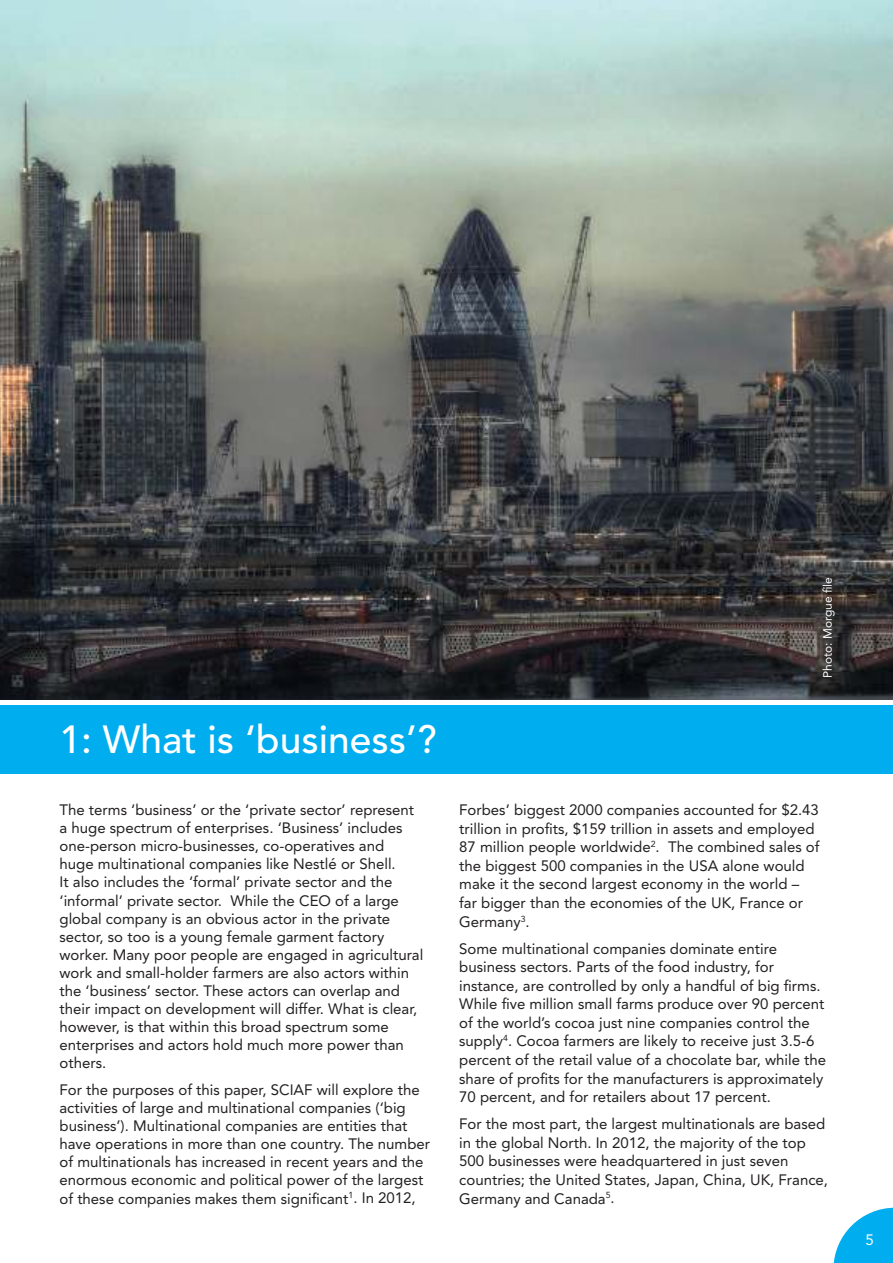
<style>
.page{position:relative;width:893px;height:1263px;background:#fff}
.page>*{position:absolute;margin:0;border:0;box-sizing:border-box;transform-origin:0 0}
.t1{font:500 39px "Avenir";color:#fff}
.t2{font:15px/18.1px "Avenir";color:#221f1f}
.t3{font:15px "Avenir";color:#fff}
.t4{font:12px "Avenir";color:#fff}
</style>
<div class="page">
<div style="left:0;top:706px;width:893px;height:68px;background:#00adef"></div>
<img style="left:0;top:0;width:893px;height:699px">
<div style="left:821px;top:576px;width:15px;height:103px;background:#221f1f;opacity:.75"></div>
<svg style="left:833px;top:1208px;width:60px;height:55px"></svg>
<h1 class="t1" style="left:60px;top:723px;width:378px">1: What is ‘business’?</h1>
<p class="t2" style="left:60px;top:802px;width:365px">The terms ‘business’ or the ‘private sector’ represent a huge spectrum of enterprises. ‘Business’ includes one-person micro-businesses, co-operatives and<br>huge multinational companies like Nestlé or Shell.<br>It also includes the ‘formal’ private sector and the ‘informal’ private sector. While the CEO of a large global company is an obvious actor in the private sector, so too is a young female garment factory worker. Many poor people are engaged in agricultural work and small-holder farmers are also actors within the ‘business’ sector. These actors can overlap and their impact on development will differ. What is clear, however, is that within this broad spectrum some enterprises and actors hold much more power than others.</p>
<p class="t2" style="left:60px;top:1082px;width:372px">For the purposes of this paper, SCIAF will explore the activities of large and multinational companies (‘big business’). Multinational companies are entities that have operations in more than one country. The number of multinationals has increased in recent years and the enormous economic and political power of the largest of these companies makes them significant<sup>1</sup>. In 2012,</p>
<p class="t4" style="left:822px;top:678px;width:102px;rotate:-90deg">Photo: Morgue file</p>
<p class="t2" style="left:459px;top:802px;width:362px;line-height:18.6px">Forbes’ biggest 2000 companies accounted for $2.43 trillion in profits, $159 trillion in assets and employed 87 million people worldwide<sup>2</sup>. The combined sales of the biggest 500 companies in the USA alone would make it the second largest economy in the world – far bigger than the economies of the UK, France or Germany<sup>3</sup>.</p>
<p class="t2" style="left:459px;top:940px;width:368px;line-height:18.6px">Some multinational companies dominate entire business sectors. Parts of the food industry, for instance, are controlled by only a handful of big firms.<br>While five million small farms produce over 90 percent of the world’s cocoa just nine companies control the supply<sup>4</sup>. Cocoa farmers are likely to receive just 3.5-6 percent of the retail value of a chocolate bar, while the share of profits for the manufacturers is approximately 70 percent, and for retailers about 17 percent.</p>
<p class="t2" style="left:459px;top:1116px;width:370px;line-height:18.6px">For the most part, the largest multinationals are based in the global North. In 2012, the majority of the top 500 businesses were headquartered in just seven countries; the United States, Japan, China, UK, France, Germany and Canada<sup>5</sup>.</p>
<p class="t3" style="left:865px;top:1233px;width:10px">5</p>
</div>
